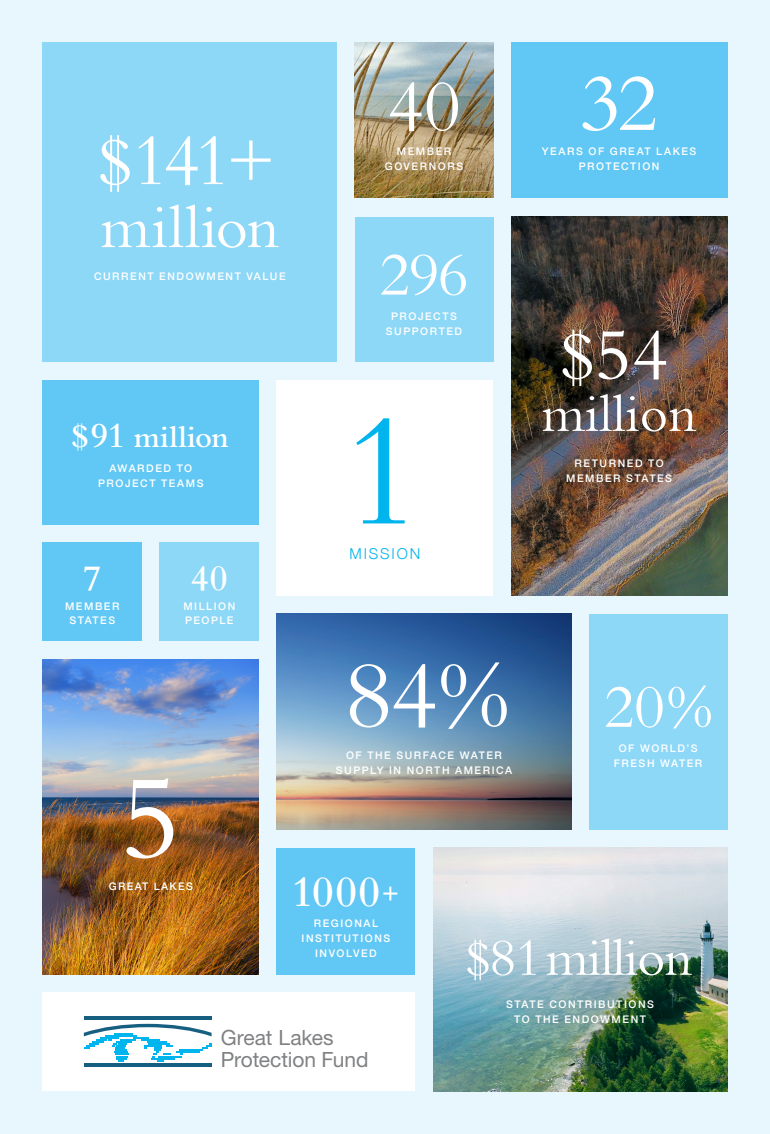
<style>
.page{position:relative;width:770px;height:1134px;background:#e8f6fd}
.page>*{position:absolute;margin:0;border:0;box-sizing:border-box;transform-origin:0 0}
.t1{font:165px "Bembo";color:#00b4ed}
.t2{font:123px "Bembo";color:#fff}
.t3{font:97.5px "Bembo";color:#fff}
.t4{font:84px "Bembo";color:#fff}
.t5{font:75px "Bembo";letter-spacing:-.035em;color:#fff}
.t6{font:63px "Bembo";letter-spacing:.015em;color:#fff}
.t7{font:63px "Bembo";letter-spacing:-.015em;color:#fff}
.t8{font:54.6px "Bembo";color:#fff}
.t9{font:54px "Bembo";letter-spacing:-.02em;color:#fff}
.t10{font:600 45px "Bembo";color:#fff}
.t11{font:600 37.5px "Bembo";color:#fff}
.t12{font:600 31.5px "Bembo";letter-spacing:.015em;color:#fff}
.t13{font:21px/21.9px "Helvetica Neue";letter-spacing:-.005em;color:#808183}
.t14{font:300 15px "Helvetica Neue";letter-spacing:.125em;color:#00b4ed}
.t15{font:500 10.5px/15px "Helvetica Neue";letter-spacing:.145em;color:#fff;text-align:center}
.t16{font:500 10.5px "Helvetica Neue";letter-spacing:.125em;color:#fff}
.s1{font-size:36.6px}
.s2{font-size:30px}
</style>
<div class="page">
<img style="left:511px;top:216px;width:216px;height:379px">
<img style="left:277px;top:614px;width:294px;height:216px">
<img style="left:433px;top:848px;width:294px;height:243px">
<div style="left:277px;top:380px;width:216px;height:216px;background:#fff"></div>
<div style="left:277px;top:848px;width:138px;height:126px;background:#61c7f4"></div>
<div style="left:589px;top:614px;width:138px;height:216px;background:#8dd7f7"></div>
<div style="left:511px;top:43px;width:216px;height:155px;background:#61c7f4"></div>
<div style="left:43px;top:992px;width:372px;height:99px;background:#fff"></div>
<img style="left:355px;top:43px;width:138px;height:155px">
<div style="left:355px;top:217px;width:138px;height:145px;background:#8dd7f7"></div>
<hr style="left:84px;top:1017px;width:127px;height:3px;background:#175f81">
<hr style="left:84px;top:1063px;width:127px;height:4px;background:#175f81">
<svg style="left:84px;top:1024px;width:127px;height:37px"></svg>
<img style="left:43px;top:659px;width:216px;height:315px">
<div style="left:43px;top:43px;width:294px;height:319px;background:#8dd7f7"></div>
<div style="left:160px;top:542px;width:99px;height:99px;background:#8dd7f7"></div>
<div style="left:43px;top:542px;width:99px;height:99px;background:#61c7f4"></div>
<div style="left:43px;top:380px;width:216px;height:144px;background:#61c7f4"></div>
<p class="t5" style="left:98px;top:117px;width:179px">$141+</p>
<p class="t6" style="left:100px;top:191px;width:180px">million</p>
<p class="t15" style="left:94px;top:268px;width:193px">CURRENT ENDOWMENT VALUE</p>
<p class="t12" style="left:71px;top:419px;width:159px"><span class="s1">$91</span> million</p>
<p class="t15" style="left:98px;top:460px;width:107px">AWARDED TO<br>PROJECT TEAMS</p>
<p class="t11" style="left:83px;top:557px;width:21px">7</p>
<p class="t15" style="left:65px;top:599px;width:56px;line-height:13.5px">MEMBER<br>STATES</p>
<p class="t11" style="left:190px;top:557px;width:39px">40</p>
<p class="t15" style="left:183px;top:598px;width:53px">MILLION</p>
<p class="t15" style="left:185px;top:612px;width:50px">PEOPLE</p>
<p class="t5" style="left:387px;top:63px;width:75px">40</p>
<p class="t15" style="left:385px;top:143px;width:80px">MEMBER<br>GOVERNORS</p>
<p class="t7" style="left:379px;top:238px;width:91px">296</p>
<p class="t15" style="left:386px;top:308px;width:78px">PROJECTS<br>SUPPORTED</p>
<p class="t1" style="left:341px;top:376px;width:82px">1</p>
<p class="t14" style="left:349px;top:542px;width:72px">MISSION</p>
<p class="t4" style="left:579px;top:55px;width:80px">32</p>
<p class="t15" style="left:541px;top:143px;width:156px">YEARS OF GREAT LAKES<br>PROTECTION</p>
<p class="t5" style="left:560px;top:311px;width:109px">$54</p>
<p class="t8" style="left:541px;top:382px;width:156px">million</p>
<p class="t15" style="left:566px;top:455px;width:107px">RETURNED TO<br>MEMBER STATES</p>
<p class="t2" style="left:121px;top:747px;width:62px">5</p>
<p class="t16" style="left:109px;top:877px;width:85px">GREAT LAKES</p>
<p class="t3" style="left:345px;top:639px;width:165px">84%</p>
<p class="t15" style="left:336px;top:747px;width:178px">OF THE SURFACE WATER<br>SUPPLY IN NORTH AMERICA</p>
<p class="t10" style="left:291px;top:867px;width:110px">1000<span class="s2">+</span></p>
<p class="t7" style="left:604px;top:670px;width:110px">20%</p>
<p class="t15" style="left:614px;top:740px;width:90px">OF WORLD’S<br>FRESH WATER</p>
<p class="t15" style="left:301px;top:915px;width:90px">REGIONAL<br>INSTITUTIONS</p>
<p class="t15" style="left:315px;top:945px;width:63px">INVOLVED</p>
<p class="t9" style="left:466px;top:926px;width:228px">$81 million</p>
<p class="t15" style="left:506px;top:996px;width:149px">STATE CONTRIBUTIONS</p>
<p class="t15" style="left:514px;top:1011px;width:133px">TO THE ENDOWMENT</p>
<p class="t13" style="left:221px;top:1026px;width:149px">Great Lakes<br>Protection Fund</p>
</div>
